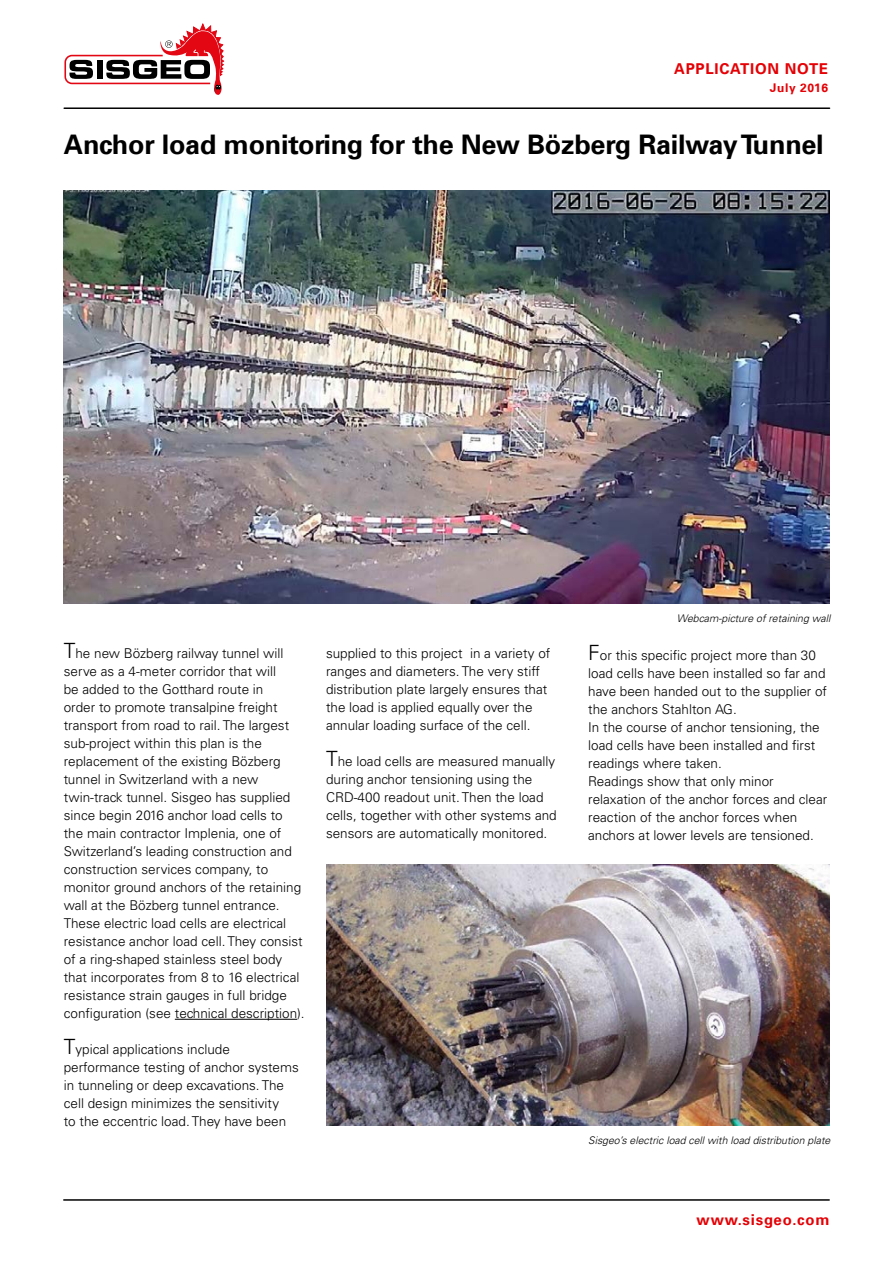
<style>
.page{position:relative;width:893px;height:1263px;background:#fff}
.page>*{position:absolute;margin:0;border:0;box-sizing:border-box;transform-origin:0 0}
.t1{font:700 27px "Univers LT";letter-spacing:-.01em;color:#000}
.t2{font:700 15px "Univers LT";letter-spacing:.05em;color:#e50005}
.t3{font:300 13.5px/18px "Univers LT Std";color:#000}
.t4{font:700 12px "Univers LT";letter-spacing:.05em;color:#e50005}
.t5{font:italic 300 10.5px "Univers LT Std";color:#000}
.s1{font-size:21px}
</style>
<div class="page">
<hr style="left:64px;top:1199px;width:765px;height:2px;background:#000">
<hr style="left:64px;top:107px;width:766px;height:2px;background:#000">
<hr style="left:175px;top:1019px;width:122px;height:1px;background:#000">
<img style="left:64px;top:191px;width:765px;height:413px">
<img style="left:326px;top:865px;width:503px;height:261px">
<svg style="left:64px;top:24px;width:160px;height:71px"></svg>
<p class="t2" style="left:674px;top:60px;width:156px">APPLICATION NOTE</p>
<p class="t4" style="left:770px;top:81px;width:60px">July 2016</p>
<h1 class="t1" style="left:64px;top:128px;width:761px">Anchor load monitoring for the New Bözberg Railway Tunnel</h1>
<p class="t3" style="left:64px;top:644px;width:242px"><span class="s1">T</span>he new Bözberg railway tunnel will serve as a 4-meter corridor that will<br>be added to the Gotthard route in<br>order to promote transalpine freight transport from road to rail. The largest sub-project within this plan is the replacement of the existing Bözberg tunnel in Switzerland with a new twin-track tunnel. Sisgeo has supplied since begin 2016 anchor load cells to the main contractor Implenia, one of Switzerland’s leading construction and construction services company, to monitor ground anchors of the retaining wall at the Bözberg tunnel entrance.<br>These electric load cells are electrical resistance anchor load cell. They consist of a ring-shaped stainless steel body that incorporates from 8 to 16 electrical resistance strain gauges in full bridge configuration (see technical description).</p>
<p class="t3" style="left:64px;top:1040px;width:237px"><span class="s1">T</span>ypical applications include performance testing of anchor systems in tunneling or deep excavations. The cell design minimizes the sensitivity<br>to the eccentric load. They have been</p>
<p class="t3" style="left:326px;top:644px;width:226px">supplied to this project in a variety of ranges and diameters. The very stiff distribution plate largely ensures that the load is applied equally over the annular loading surface of the cell.</p>
<p class="t3" style="left:326px;top:752px;width:232px"><span class="s1">T</span>he load cells are measured manually during anchor tensioning using the CRD-400 readout unit. Then the load cells, together with other systems and sensors are automatically monitored.</p>
<p class="t5" style="left:677px;top:612px;width:155px">Webcam-picture of retaining wall</p>
<p class="t3" style="left:588px;top:646px;width:241px"><span class="s1">F</span>or this specific project more than 30 load cells have been installed so far and have been handed out to the supplier of the anchors Stahlton AG.<br>In the course of anchor tensioning, the load cells have been installed and first readings where taken.<br>Readings show that only minor relaxation of the anchor forces and clear reaction of the anchor forces when anchors at lower levels are tensioned.</p>
<p class="t5" style="left:588px;top:1134px;width:244px">Sisgeo’s electric load cell with load distribution plate</p>
<p class="t2" style="left:697px;top:1211px;width:134px">www.sisgeo.com</p>
</div>
